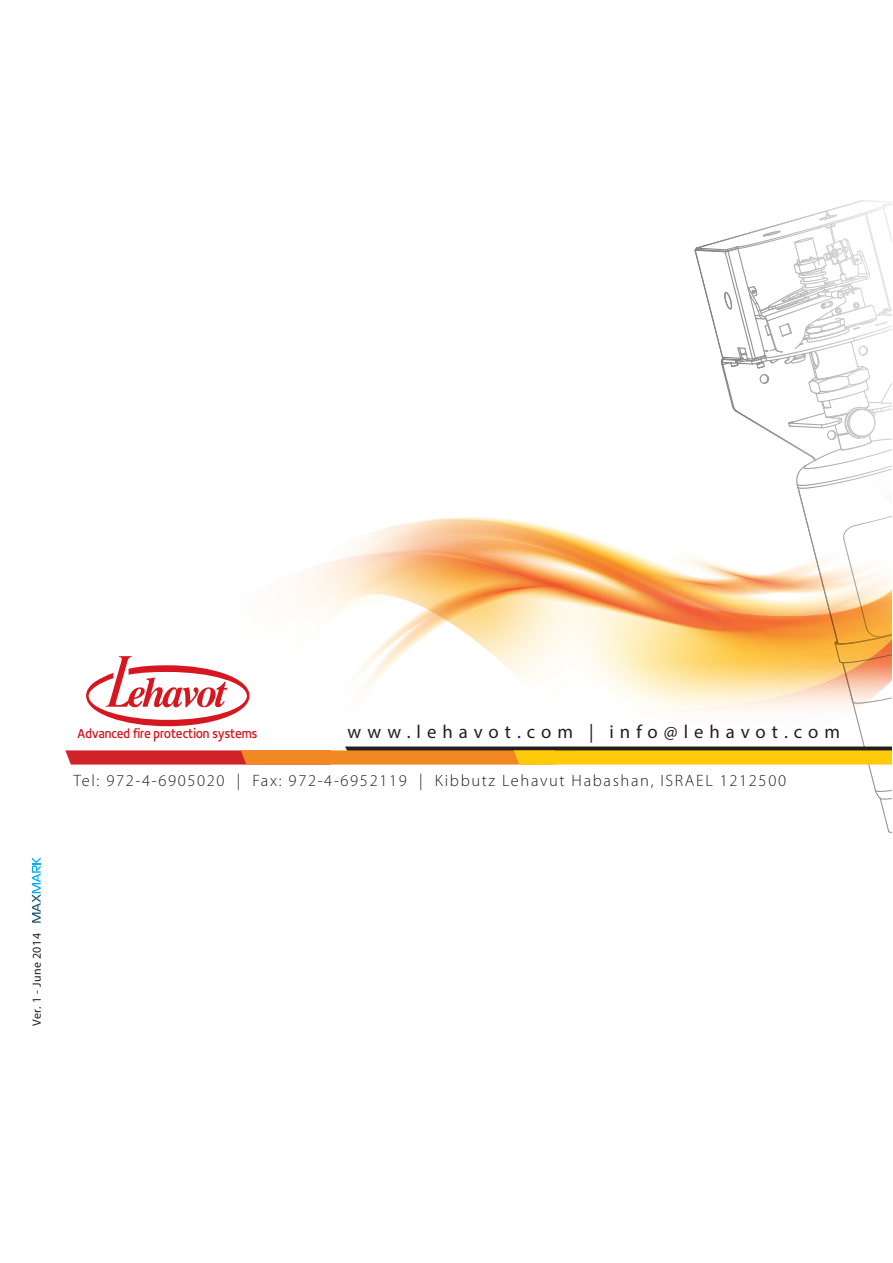
<style>
.page{position:relative;width:893px;height:1263px;background:#fff}
.page>*{position:absolute;margin:0;border:0;box-sizing:border-box;transform-origin:0 0}
.t1{font:18.75px "Myriad Pro";letter-spacing:.32em;color:#231f20}
.t2{font:300 16.5px "Myriad Pro";letter-spacing:.1em;color:#231f20}
.t3{font:14.25px "Concord";letter-spacing:.01em;color:#d7171f;scale:.81 1}
.t4{font:12px "Myriad Pro";letter-spacing:.03em;color:#231f20}
</style>
<div class="page">
<svg style="left:32px;top:857px;width:9px;height:66px"></svg>
<svg style="left:65px;top:200px;width:827px;height:633px"></svg>
<p class="t3" style="left:78px;top:725px;width:223px">Advanced fire protection systems</p>
<p class="t1" style="left:348px;top:720px;width:227px">www.lehavot.com</p>
<p class="t1" style="left:589px;top:720px;width:6px">|</p>
<p class="t1" style="left:609px;top:720px;width:232px">info@lehavot.com</p>
<p class="t2" style="left:74px;top:771px;width:153px">Tel: 972-4-6905020</p>
<p class="t2" style="left:237px;top:771px;width:5px">|</p>
<p class="t2" style="left:252px;top:771px;width:156px">Fax: 972-4-6952119</p>
<p class="t2" style="left:419px;top:771px;width:5px">|</p>
<p class="t2" style="left:435px;top:771px;width:353px">Kibbutz Lehavut Habashan, ISRAEL 1212500</p>
<p class="t4" style="left:29px;top:1026px;width:94px;rotate:-90deg">Ver -1. June 2014</p>
</div>
